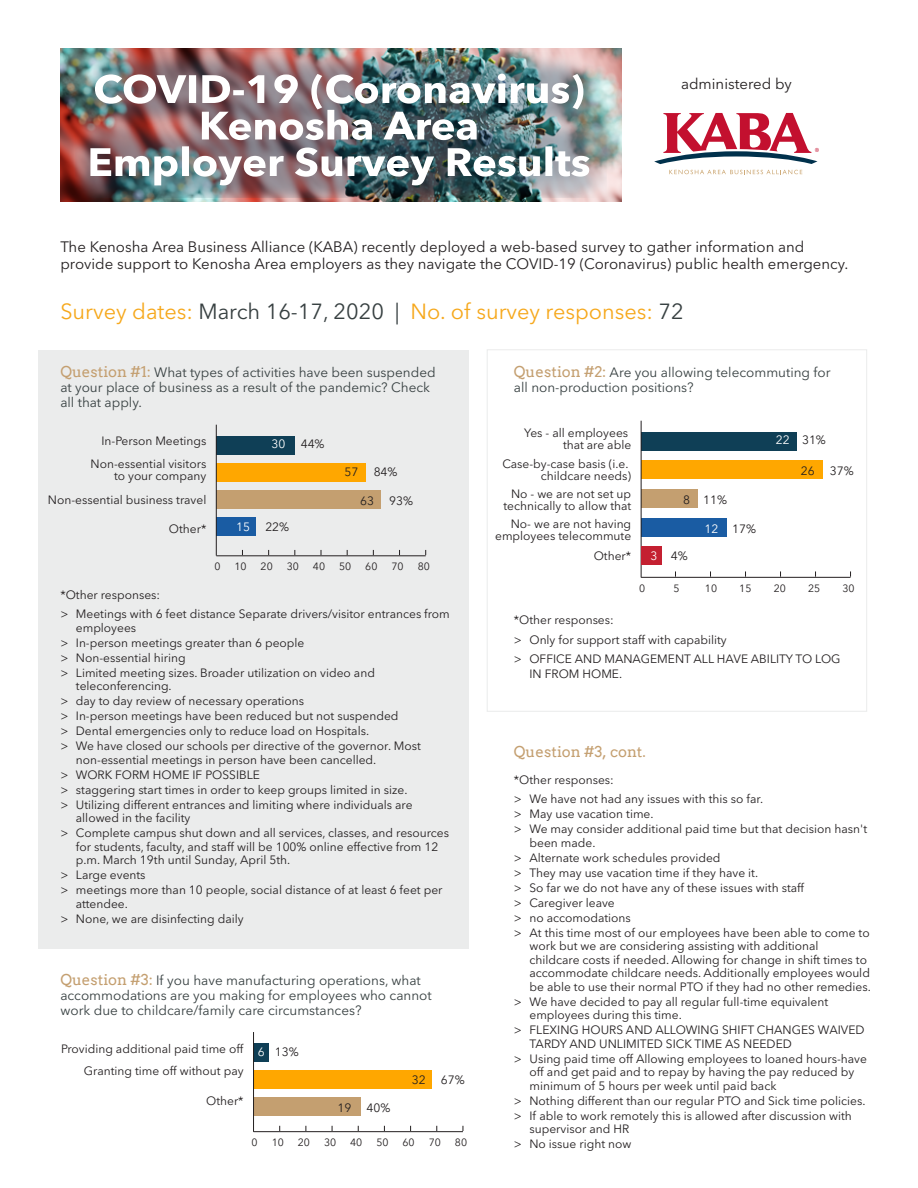
<style>
.page{position:relative;width:918px;height:1188px;background:#fff}
.page>*{position:absolute;margin:0;border:0;box-sizing:border-box;transform-origin:0 0}
.t1{font:21.75px "Avenir Next LT Pro";color:#f6a81c}
.t2{font:15px/17.2px "Avenir Next LT Pro";color:#231f20}
.t3{font:15px "Arvo";color:#c49f70}
.t4{font:13.5px/15px "Avenir Next LT Pro";color:#374041}
.t5{font:12px/15px "Avenir Next LT Pro";color:#231f20}
.t6{font:12px "Avenir Next LT Pro";color:#fff}
.t7{font:10.5px "Avenir Next LT Pro";color:#231f20}
.s1{color:#374041}
.s2{font-family:"Arvo";font-size:15px;color:#c49f70}
.s3{color:#fff}
</style>
<div class="page">
<div style="left:38px;top:350px;width:431px;height:598px;background:#ebecec"></div>
<svg style="left:669px;top:170px;width:133px;height:4px"></svg>
<svg style="left:654px;top:113px;width:165px;height:51px"></svg>
<img style="left:60px;top:49px;width:561px;height:153px">
<img style="left:124px;top:74px;width:459px;height:36px">
<img style="left:202px;top:110px;width:275px;height:30px">
<img style="left:90px;top:146px;width:499px;height:31px">
<div style="left:216px;top:517px;width:40px;height:19px;background:#1a5ca3"></div>
<div style="left:216px;top:490px;width:165px;height:19px;background:#c49f70"></div>
<div style="left:216px;top:463px;width:150px;height:19px;background:#ffa700"></div>
<div style="left:216px;top:436px;width:79px;height:18px;background:#0f3f56"></div>
<hr style="left:216px;top:556px;width:210px;height:1px;background:#231f20">
<hr style="left:216px;top:425px;width:1px;height:131px;background:#231f20">
<div style="left:641px;top:518px;width:85px;height:19px;background:#1a5ca3"></div>
<div style="left:641px;top:489px;width:56px;height:19px;background:#c49f70"></div>
<div style="left:641px;top:460px;width:182px;height:19px;background:#ffa700"></div>
<div style="left:641px;top:432px;width:156px;height:18px;background:#0f3f56"></div>
<hr style="left:641px;top:577px;width:210px;height:1px;background:#231f20">
<hr style="left:641px;top:421px;width:1px;height:156px;background:#231f20">
<div style="left:641px;top:546px;width:21px;height:19px;background:#c42031"></div>
<div style="left:254px;top:1097px;width:107px;height:19px;background:#c49f70"></div>
<div style="left:254px;top:1070px;width:178px;height:19px;background:#ffa700"></div>
<div style="left:254px;top:1043px;width:15px;height:19px;background:#0f3f56"></div>
<hr style="left:254px;top:1131px;width:209px;height:1px;background:#231f20">
<hr style="left:253px;top:1032px;width:1px;height:100px;background:#231f20">
<p class="t2" style="left:681px;top:75px;width:112px">administered by</p>
<p class="t2" style="left:60px;top:238px;width:790px">The Kenosha Area Business Alliance (KABA) recently deployed a web-based survey to gather information and provide support to Kenosha Area employers as they navigate the COVID-19 (Coronavirus) public health emergency.</p>
<h1 class="t1" style="left:60px;top:299px;width:625px">Survey dates: <span class="s1">March 16-17, 2020 |</span> No. of survey responses: <span class="s1">72</span></h1>
<p class="t4" style="left:60px;top:365px;width:377px"><span class="s2">Question #1:</span> What types of activities have been suspended at your place of business as a result of the pandemic? Check all that apply.</p>
<p class="t4" style="left:514px;top:365px;width:318px"><span class="s2">Question #2:</span> Are you allowing telecommuting for all non-production positions?</p>
<p class="t5" style="left:91px;top:430px;width:117px;line-height:22.5px;text-align:right">In-Person Meetings<br>Non-essential visitors</p>
<p class="t5" style="left:48px;top:464px;width:160px;line-height:24px;text-align:right">to your company<br>Non-essential business travel</p>
<p class="t5" style="left:169px;top:522px;width:39px">Other*</p>
<p class="t6" style="left:272px;top:437px;width:15px">30</p>
<p class="t5" style="left:301px;top:437px;width:25px">44%</p>
<p class="t6" style="left:236px;top:519px;width:15px">15</p>
<p class="t5" style="left:265px;top:519px;width:25px">22%</p>
<p class="t5" style="left:345px;top:465px;width:15px">57</p>
<p class="t5" style="left:374px;top:465px;width:25px">84%</p>
<p class="t5" style="left:360px;top:493px;width:15px">63</p>
<p class="t5" style="left:389px;top:493px;width:25px">93%</p>
<p class="t7" style="left:214px;top:560px;width:8px">0</p>
<p class="t7" style="left:234px;top:560px;width:14px">10</p>
<p class="t7" style="left:261px;top:560px;width:14px">20</p>
<p class="t7" style="left:287px;top:560px;width:14px">30</p>
<p class="t7" style="left:313px;top:560px;width:14px">40</p>
<p class="t7" style="left:339px;top:560px;width:14px">50</p>
<p class="t7" style="left:365px;top:560px;width:14px">60</p>
<p class="t7" style="left:391px;top:560px;width:14px">70</p>
<p class="t7" style="left:418px;top:560px;width:14px">80</p>
<p class="t5" style="left:60px;top:585px;width:391px;line-height:19.5px">*Other responses:<br>&gt; Meetings with 6 feet distance Separate drivers/visitor entrances from</p>
<p class="t5" style="left:60px;top:620px;width:316px;text-indent:16px">employees<br>&gt; In-person meetings greater than 6 people<br>&gt; Non-essential hiring<br>&gt; Limited meeting sizes. Broader utilization on video and</p>
<p class="t5" style="left:60px;top:679px;width:362px;text-indent:16px">teleconferencing.<br>&gt; day to day review of necessary operations<br>&gt; In-person meetings have been reduced but not suspended<br>&gt; Dental emergencies only to reduce load on Hospitals.<br>&gt; We have closed our schools per directive of the governor. Most</p>
<p class="t5" style="left:60px;top:752px;width:354px;text-indent:16px">non-essential meetings in person have been cancelled.<br>&gt; WORK FORM HOME IF POSSIBLE<br>&gt; staggering start times in order to keep groups limited in size. &gt; Utilizing different entrances and limiting where individuals are</p>
<p class="t5" style="left:60px;top:811px;width:390px;text-indent:16px">allowed in the facility<br>&gt; Complete campus shut down and all services, classes, and resources</p>
<p class="t5" style="left:76px;top:840px;width:364px;line-height:13.5px">for students, faculty, and staff will be 100% online effective from 12 p.m. March 19th until Sunday, April 5th.</p>
<p class="t5" style="left:60px;top:868px;width:384px">&gt; Large events<br>&gt; meetings more than 10 people, social distance of at least 6 feet per</p>
<p class="t5" style="left:60px;top:896px;width:185px;text-indent:16px">attendee.<br>&gt; None, we are disinfecting daily</p>
<p class="t4" style="left:60px;top:973px;width:373px"><span class="s2">Question #3:</span> If you have manufacturing operations, what accommodations are you making for employees who cannot work due to childcare/family care circumstances?</p>
<p class="t5" style="left:61px;top:1037px;width:184px;line-height:22.5px;text-align:right">Providing additional paid time off<br>Granting time off without pay</p>
<p class="t5" style="left:206px;top:1093px;width:39px">Other*</p>
<p class="t5" style="left:258px;top:1044px;width:43px"><span class="s3">6</span> 13%</p>
<p class="t5" style="left:337px;top:1100px;width:15px">19</p>
<p class="t5" style="left:367px;top:1100px;width:25px">40%</p>
<p class="t5" style="left:412px;top:1072px;width:15px">32</p>
<p class="t5" style="left:441px;top:1072px;width:25px">67%</p>
<p class="t7" style="left:252px;top:1136px;width:8px">0</p>
<p class="t7" style="left:272px;top:1136px;width:14px">10</p>
<p class="t7" style="left:298px;top:1136px;width:14px">20</p>
<p class="t7" style="left:324px;top:1136px;width:14px">30</p>
<p class="t7" style="left:350px;top:1136px;width:14px">40</p>
<p class="t7" style="left:376px;top:1136px;width:14px">50</p>
<p class="t7" style="left:403px;top:1136px;width:14px">60</p>
<p class="t7" style="left:429px;top:1136px;width:14px">70</p>
<p class="t7" style="left:455px;top:1136px;width:14px">80</p>
<p class="t5" style="left:524px;top:427px;width:108px;line-height:12px;text-align:right">Yes - all employees that are able</p>
<p class="t5" style="left:502px;top:458px;width:130px;line-height:12px;text-align:right">Case-by-case basis (i.e. childcare needs)</p>
<p class="t5" style="left:504px;top:488px;width:129px;line-height:12px;text-align:right">No - we are not set up technically to allow that</p>
<p class="t5" style="left:495px;top:518px;width:138px;line-height:12px;text-align:right">No- we are not having employees telecommute</p>
<p class="t5" style="left:594px;top:548px;width:39px">Other*</p>
<p class="t5" style="left:683px;top:492px;width:46px">8 11%</p>
<p class="t5" style="left:705px;top:521px;width:53px"><span class="s3">12</span> 17%</p>
<p class="t5" style="left:651px;top:548px;width:39px"><span class="s3">3</span> 4%</p>
<p class="t5" style="left:776px;top:433px;width:52px"><span class="s3">22</span> 31%</p>
<p class="t5" style="left:801px;top:464px;width:15px">26</p>
<p class="t5" style="left:830px;top:464px;width:25px">37%</p>
<p class="t7" style="left:639px;top:582px;width:8px">0</p>
<p class="t7" style="left:674px;top:582px;width:8px">5</p>
<p class="t7" style="left:705px;top:582px;width:14px">10</p>
<p class="t7" style="left:739px;top:582px;width:14px">15</p>
<p class="t7" style="left:774px;top:582px;width:14px">20</p>
<p class="t7" style="left:808px;top:582px;width:14px">25</p>
<p class="t7" style="left:843px;top:582px;width:14px">30</p>
<p class="t5" style="left:514px;top:610px;width:328px;line-height:19.5px">*Other responses:<br>&gt; Only for support staff with capability<br>&gt; OFFICE AND MANAGEMENT ALL HAVE ABILITY TO LOG</p>
<p class="t5" style="left:529px;top:667px;width:94px">IN FROM HOME.</p>
<p class="t3" style="left:514px;top:743px;width:133px">Question #3, cont.</p>
<p class="t5" style="left:514px;top:770px;width:251px;line-height:19.5px">*Other responses:<br>&gt; We have not had any issues with this so far.</p>
<p class="t5" style="left:514px;top:806px;width:355px">&gt; May use vacation time.<br>&gt; We may consider additional paid time but that decision hasn't</p>
<p class="t5" style="left:514px;top:835px;width:357px;text-indent:16px">been made.<br>&gt; Alternate work schedules provided<br>&gt; They may use vacation time if they have it.<br>&gt; So far we do not have any of these issues with staff<br>&gt; Caregiver leave<br>&gt; no accomodations<br>&gt; At this time most of our employees have been able to come to</p>
<p class="t5" style="left:529px;top:939px;width:343px;line-height:13.5px">work but we are considering assisting with additional childcare costs if needed. Allowing for change in shift times to accommodate childcare needs. Additionally employees would be able to use their normal PTO if they had no other remedies.</p>
<p class="t5" style="left:529px;top:995px;width:300px;line-height:13.5px;text-indent:-16px">&gt; We have decided to pay all regular full-time equivalent employees during this time.</p>
<p class="t5" style="left:529px;top:1023px;width:337px;line-height:13.5px;text-indent:-16px">&gt; FLEXING HOURS AND ALLOWING SHIFT CHANGES WAIVED<br>TARDY AND UNLIMITED SICK TIME AS NEEDED</p>
<p class="t5" style="left:529px;top:1052px;width:339px;line-height:13.5px;text-indent:-16px">&gt; Using paid time off Allowing employees to loaned hours-have off and get paid and to repay by having the pay reduced by minimum of 5 hours per week until paid back</p>
<p class="t5" style="left:514px;top:1093px;width:353px">&gt; Nothing different than our regular PTO and Sick time policies. &gt; If able to work remotely this is allowed after discussion with</p>
<p class="t5" style="left:514px;top:1121px;width:119px;text-align:right">supervisor and HR<br>&gt; No issue right now</p>
</div>
